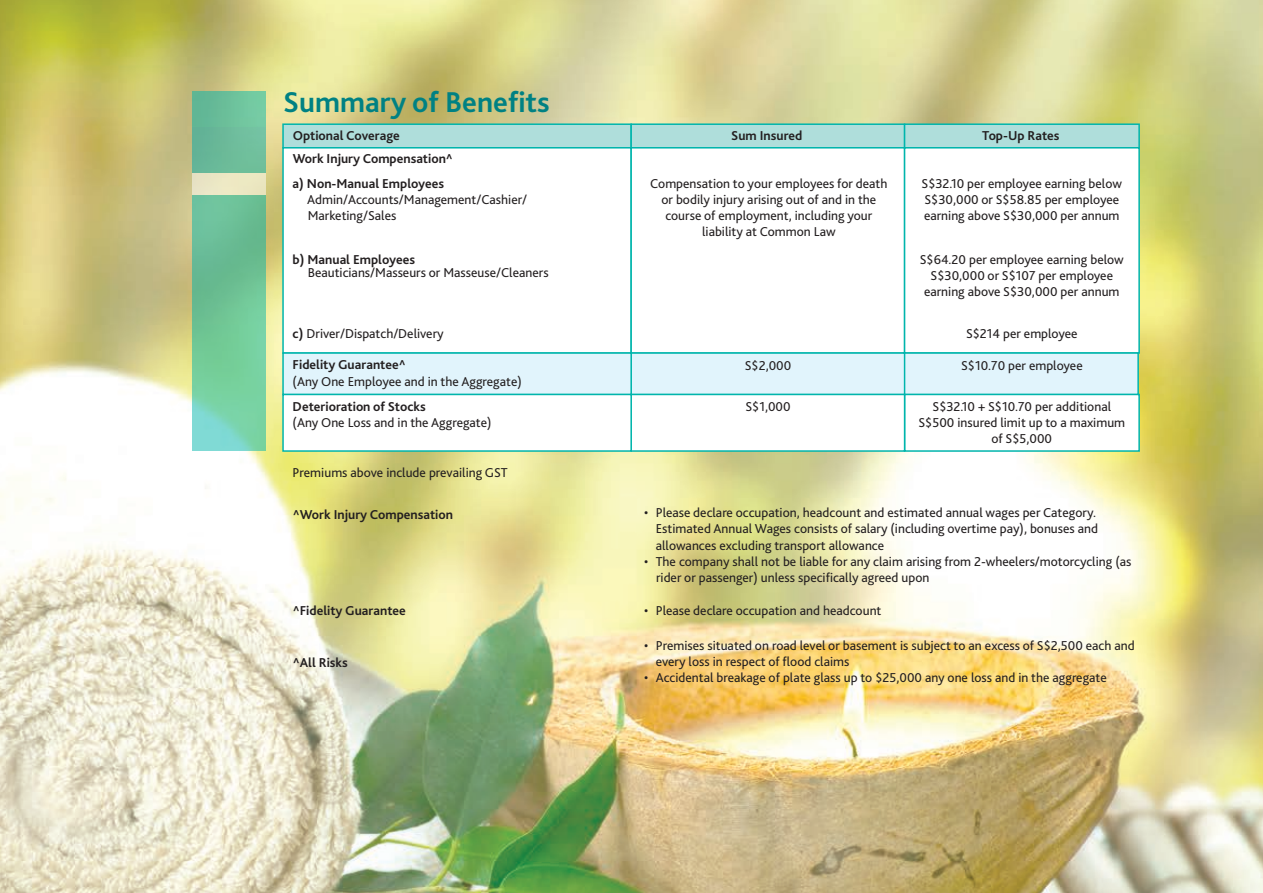
<style>
.page{position:relative;width:1263px;height:893px;background:#fff}
.page>*{position:absolute;margin:0;border:0;box-sizing:border-box;transform-origin:0 0}
.t1{font:700 30px "Bliss 2";color:#008183}
.t2{font:13.5px/16.2px "Bliss 2";color:#231f20}
.t3{font:700 13.5px "Bliss 2";color:#231f20}
.s1{font-weight:700}
</style>
<div class="page">
<img style="left:0;top:0;width:1263px;height:893px">
<div style="left:282px;top:123px;width:350px;height:26px;background:#afdedb;border:2px solid #00b5ac"></div>
<div style="left:630px;top:123px;width:275px;height:26px;background:#afdedb;border:2px solid #00b5ac"></div>
<div style="left:904px;top:123px;width:236px;height:26px;background:#afdedb;border:2px solid #00b5ac"></div>
<div style="left:282px;top:147px;width:350px;height:207px;background:#fff;border:2px solid #00b5ac"></div>
<div style="left:630px;top:147px;width:275px;height:207px;background:#fff;border:2px solid #00b5ac"></div>
<div style="left:904px;top:147px;width:236px;height:207px;background:#fff;border:2px solid #00b5ac"></div>
<div style="left:903px;top:352px;width:236px;height:43px;background:#e1f4fc;border:2px solid #00b5ac"></div>
<div style="left:630px;top:352px;width:275px;height:43px;background:#e1f4fc;border:2px solid #00b5ac"></div>
<div style="left:282px;top:352px;width:350px;height:43px;background:#e1f4fc;border:2px solid #00b5ac"></div>
<svg style="left:192px;top:194px;width:74px;height:256px;background:#71c89e"></svg>
<div style="left:192px;top:91px;width:74px;height:95px;background:linear-gradient(to right,#5eb292,#78cda4)"></div>
<div style="left:192px;top:128px;width:74px;height:45px;background:#6dbb99"></div>
<div style="left:192px;top:173px;width:74px;height:21px;background:#ebe7c3"></div>
<div style="left:904px;top:394px;width:236px;height:58px;background:#fff;border:2px solid #00b5ac"></div>
<div style="left:630px;top:394px;width:275px;height:58px;background:#fff;border:2px solid #00b5ac"></div>
<div style="left:282px;top:394px;width:350px;height:58px;background:#fff;border:2px solid #00b5ac"></div>
<h1 class="t1" style="left:283px;top:83px;width:268px">Summary of Benefits</h1>
<p class="t3" style="left:293px;top:127px;width:109px">Optional Coverage</p>
<p class="t3" style="left:731px;top:127px;width:73px">Sum Insured</p>
<p class="t3" style="left:982px;top:127px;width:79px">Top-Up Rates</p>
<p class="t3" style="left:293px;top:151px;width:162px">Work Injury Compensation^</p>
<p class="t2" style="left:650px;top:175px;width:239px;text-align:center">Compensation to your employees for death or bodily injury arising out of and in the course of employment, including your liability at Common Law</p>
<p class="t2" style="left:922px;top:175px;width:202px">S$32.10 per employee earning below<br>S$30,000 or S$58.85 per employee earning above S$30,000 per annum</p>
<p class="t2" style="left:920px;top:251px;width:206px;text-align:center">S$64.20 per employee earning below<br>S$30,000 or S$107 per employee earning above S$30,000 per annum</p>
<p class="t3" style="left:293px;top:175px;width:153px">a) Non-Manual Employees</p>
<p class="t2" style="left:307px;top:191px;width:221px">Admin/Accounts/Management/Cashier/<br>Marketing/Sales</p>
<p class="t3" style="left:293px;top:251px;width:124px">b) Manual Employees</p>
<p class="t2" style="left:308px;top:264px;width:242px">Beauticians/Masseurs or Masseuse/Cleaners</p>
<p class="t2" style="left:293px;top:326px;width:153px"><span class="s1">c)</span> Driver/Dispatch/Delivery</p>
<p class="t2" style="left:966px;top:326px;width:113px">S$214 per employee</p>
<p class="t2" style="left:745px;top:357px;width:48px">S$2,000</p>
<p class="t2" style="left:961px;top:357px;width:123px">S$10.70 per employee</p>
<p class="t3" style="left:293px;top:357px;width:115px">Fidelity Guarantee^</p>
<p class="t2" style="left:293px;top:373px;width:231px">(Any One Employee and in the Aggregate)</p>
<p class="t3" style="left:293px;top:398px;width:135px">Deterioration of Stocks</p>
<p class="t2" style="left:293px;top:414px;width:200px">(Any One Loss and in the Aggregate)</p>
<p class="t2" style="left:745px;top:398px;width:47px">S$1,000</p>
<p class="t2" style="left:918px;top:398px;width:208px;text-align:center">S$32.10 + S$10.70 per additional<br>S$500 insured limit up to a maximum of S$5,000</p>
<p class="t2" style="left:293px;top:464px;width:217px">Premiums above include prevailing GST</p>
<p class="t3" style="left:293px;top:506px;width:162px">^Work Injury Compensation</p>
<p class="t2" style="left:656px;top:504px;width:444px;text-indent:-12px">• Please declare occupation, headcount and estimated annual wages per Category.<br>Estimated Annual Wages consists of salary (including overtime pay), bonuses and allowances excluding transport allowance</p>
<p class="t2" style="left:656px;top:553px;width:477px;text-indent:-12px">• The company shall not be liable for any claim arising from 2-wheelers/motorcycling (as rider or passenger) unless specifically agreed upon</p>
<p class="t3" style="left:293px;top:602px;width:115px">^Fidelity Guarantee</p>
<p class="t3" style="left:293px;top:654px;width:57px">^All Risks</p>
<p class="t2" style="left:644px;top:602px;width:239px">• Please declare occupation and headcount</p>
<p class="t2" style="left:656px;top:637px;width:480px;text-indent:-12px">• Premises situated on road level or basement is subject to an excess of S$2,500 each and every loss in respect of flood claims</p>
<p class="t2" style="left:644px;top:670px;width:464px">• Accidental breakage of plate glass up to $25,000 any one loss and in the aggregate</p>
</div>
